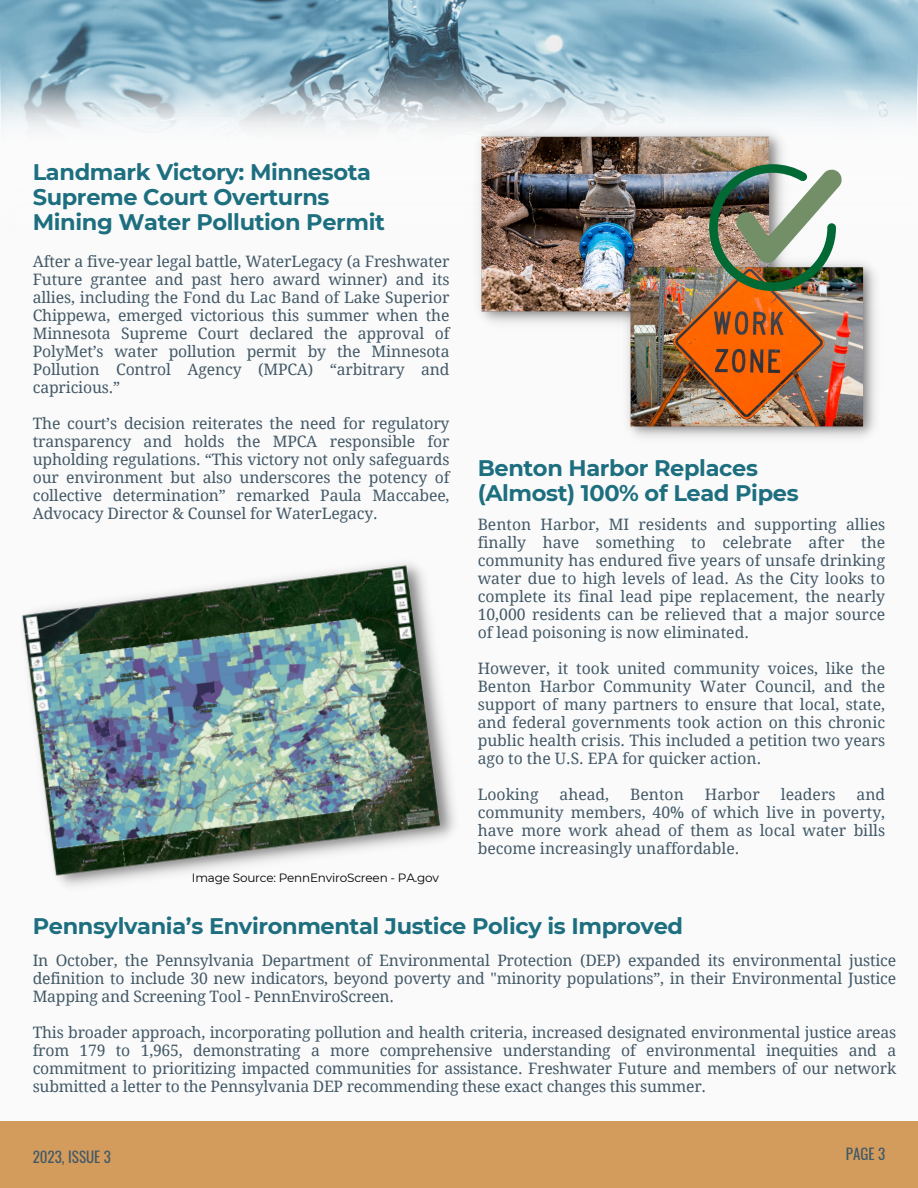
<style>
.page{position:relative;width:918px;height:1188px;background:#fafafa}
.page>*{position:absolute;margin:0;border:0;box-sizing:border-box;transform-origin:0 0}
.t1{font:700 22.5px/24.8px "Montserrat";letter-spacing:-.015em;color:#1d6f80}
.t2{font:15.75px/18px "Droid Serif";letter-spacing:-.01em;color:#435967;text-align:justify}
.t3{font:15px "Oswald";color:#435967}
.t4{font:12px "Montserrat";letter-spacing:-.015em;color:#000}
</style>
<div class="page">
<div style="left:0;top:1121px;width:918px;height:67px;background:#d49c5c"></div>
<img style="left:0;top:0;width:918px;height:48px">
<svg style="left:0;top:48px;width:918px;height:79px;background:#adc7d3"></svg>
<img style="left:469px;top:122px;width:323px;height:201px">
<img style="left:618px;top:254px;width:258px;height:184px">
<img style="left:709px;top:164px;width:134px;height:127px">
<img style="left:22px;top:563px;width:433px;height:323px">
<p class="t1" style="left:33px;top:160px;width:354px">Landmark Victory: Minnesota<br>Supreme Court Overturns<br>Mining Water Pollution Permit</p>
<p class="t2" style="left:33px;top:253px;width:418px">After a five-year legal battle, WaterLegacy (a Freshwater Future grantee and past hero award winner) and its allies, including the Fond du Lac Band of Lake Superior Chippewa, emerged victorious this summer when the Minnesota Supreme Court declared the approval of PolyMet’s water pollution permit by the Minnesota Pollution Control Agency (MPCA) “arbitrary and capricious.”</p>
<p class="t2" style="left:33px;top:415px;width:418px">The court’s decision reiterates the need for regulatory transparency and holds the MPCA responsible for upholding regulations. “This victory not only safeguards our environment but also underscores the potency of collective determination” remarked Paula Maccabee, Advocacy Director &amp; Counsel for WaterLegacy.</p>
<p class="t4" style="left:192px;top:870px;width:249px">Image Source: PennEnviroScreen - PA.gov</p>
<p class="t1" style="left:478px;top:455px;width:282px">Benton Harbor Replaces</p>
<p class="t1" style="left:478px;top:480px;width:322px">(Almost) 100% of Lead Pipes</p>
<p class="t2" style="left:478px;top:515px;width:409px">Benton Harbor, MI residents and supporting allies finally have something to celebrate after the community has endured five years of unsafe drinking water due to high levels of lead. As the City looks to complete its final lead pipe replacement, the nearly 10,000 residents can be relieved that a major source of lead poisoning is now eliminated.</p>
<p class="t2" style="left:478px;top:659px;width:409px">However, it took united community voices, like the Benton Harbor Community Water Council, and the support of many partners to ensure that local, state, and federal governments took action on this chronic public health crisis. This included a petition two years ago to the U.S. EPA for quicker action.</p>
<p class="t2" style="left:478px;top:785px;width:62px">Looking</p>
<p class="t2" style="left:560px;top:785px;width:51px">ahead,</p>
<p class="t2" style="left:630px;top:785px;width:55px">Benton</p>
<p class="t2" style="left:705px;top:785px;width:56px">Harbor</p>
<p class="t2" style="left:781px;top:785px;width:56px">leaders</p>
<p class="t2" style="left:478px;top:785px;width:409px;text-indent:379px">and community members, 40% of which live in poverty, have more work ahead of them as local water bills become increasingly unaffordable.</p>
<p class="t1" style="left:33px;top:913px;width:652px">Pennsylvania’s Environmental Justice Policy is Improved</p>
<p class="t2" style="left:33px;top:952px;width:865px">In October, the Pennsylvania Department of Environmental Protection (DEP) expanded its environmental justice definition to include 30 new indicators, beyond poverty and "minority populations”, in their Environmental Justice Mapping and Screening Tool - PennEnviroScreen.</p>
<p class="t2" style="left:33px;top:1024px;width:865px">This broader approach, incorporating pollution and health criteria, increased designated environmental justice areas from 179 to 1,965, demonstrating a more comprehensive understanding of environmental inequities and a commitment to prioritizing impacted communities for assistance. Freshwater Future and members of our network submitted a letter to the Pennsylvania DEP recommending these exact changes this summer.</p>
<p class="t3" style="left:33px;top:1145px;width:80px">2023, ISSUE 3</p>
<p class="t3" style="left:846px;top:1143px;width:41px">PAGE 3</p>
</div>
